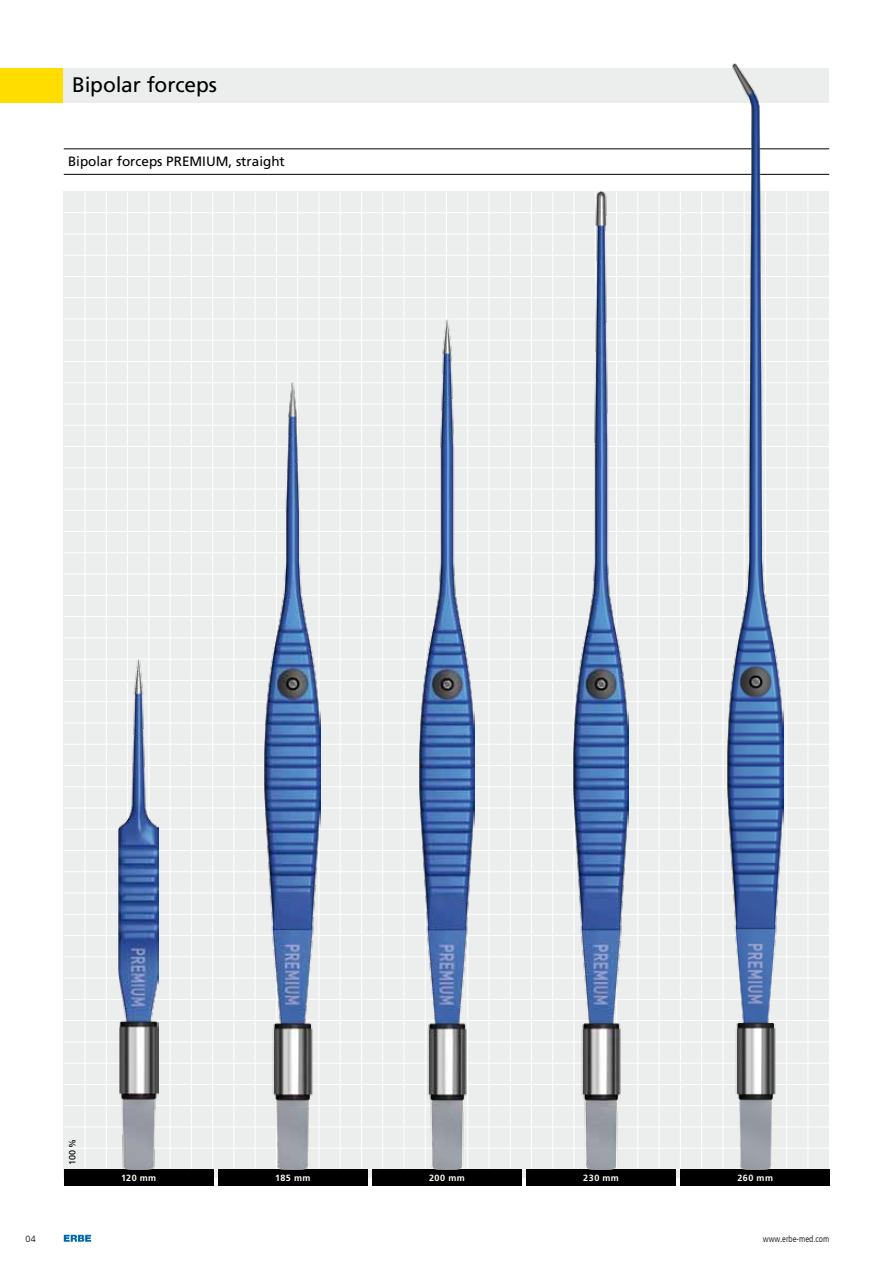
<style>
.page{position:relative;width:893px;height:1263px;background:#fff}
.page>*{position:absolute;margin:0;border:0;box-sizing:border-box;transform-origin:0 0}
.t1{font:21px "Frutiger LT Com";letter-spacing:-.01em;color:#000}
.t2{font:13.5px "Frutiger LT Com";color:#000}
.t3{font:700 9px "Frutiger LT Com";letter-spacing:.055em;color:#fff}
.t4{font:300 condensed 9px "Frutiger LT Com";color:#000}
.t5{font:9px "Frutiger LT Com";color:#000}
.t6{font:300 9px "Frutiger LT Com";color:#000}
</style>
<div class="page">
<svg style="left:64px;top:1235px;width:27px;height:7px"></svg>
<div style="left:0;top:68px;width:64px;height:34px;background:#fd0"></div>
<div style="left:64px;top:191px;width:765px;height:987px;background:#eceded"></div>
<hr style="left:85px;top:191px;width:1px;height:987px;background:#fff">
<hr style="left:106px;top:191px;width:1px;height:987px;background:#fff">
<hr style="left:127px;top:191px;width:1px;height:987px;background:#fff">
<hr style="left:149px;top:191px;width:1px;height:987px;background:#fff">
<hr style="left:170px;top:191px;width:1px;height:987px;background:#fff">
<hr style="left:191px;top:191px;width:1px;height:987px;background:#fff">
<hr style="left:212px;top:191px;width:1px;height:987px;background:#fff">
<hr style="left:234px;top:191px;width:1px;height:987px;background:#fff">
<hr style="left:255px;top:191px;width:1px;height:987px;background:#fff">
<hr style="left:276px;top:191px;width:1px;height:987px;background:#fff">
<hr style="left:297px;top:191px;width:1px;height:987px;background:#fff">
<hr style="left:319px;top:191px;width:1px;height:987px;background:#fff">
<hr style="left:340px;top:191px;width:1px;height:987px;background:#fff">
<hr style="left:361px;top:191px;width:1px;height:987px;background:#fff">
<hr style="left:382px;top:191px;width:1px;height:987px;background:#fff">
<hr style="left:404px;top:191px;width:1px;height:987px;background:#fff">
<hr style="left:425px;top:191px;width:1px;height:987px;background:#fff">
<hr style="left:446px;top:191px;width:1px;height:987px;background:#fff">
<hr style="left:467px;top:191px;width:1px;height:987px;background:#fff">
<hr style="left:489px;top:191px;width:1px;height:987px;background:#fff">
<hr style="left:510px;top:191px;width:1px;height:987px;background:#fff">
<hr style="left:531px;top:191px;width:1px;height:987px;background:#fff">
<hr style="left:553px;top:191px;width:1px;height:987px;background:#fff">
<hr style="left:638px;top:191px;width:1px;height:987px;background:#fff">
<hr style="left:659px;top:191px;width:1px;height:987px;background:#fff">
<hr style="left:680px;top:191px;width:1px;height:987px;background:#fff">
<hr style="left:701px;top:191px;width:1px;height:987px;background:#fff">
<hr style="left:723px;top:191px;width:1px;height:987px;background:#fff">
<hr style="left:786px;top:191px;width:1px;height:987px;background:#fff">
<hr style="left:808px;top:191px;width:1px;height:987px;background:#fff">
<hr style="left:64px;top:212px;width:765px;height:1px;background:#fff">
<hr style="left:64px;top:234px;width:765px;height:1px;background:#fff">
<hr style="left:64px;top:255px;width:765px;height:1px;background:#fff">
<hr style="left:64px;top:276px;width:765px;height:1px;background:#fff">
<hr style="left:64px;top:297px;width:765px;height:1px;background:#fff">
<hr style="left:64px;top:319px;width:765px;height:1px;background:#fff">
<hr style="left:64px;top:340px;width:765px;height:1px;background:#fff">
<hr style="left:64px;top:361px;width:765px;height:1px;background:#fff">
<hr style="left:64px;top:382px;width:765px;height:1px;background:#fff">
<hr style="left:64px;top:404px;width:765px;height:1px;background:#fff">
<hr style="left:64px;top:425px;width:765px;height:1px;background:#fff">
<hr style="left:64px;top:446px;width:765px;height:1px;background:#fff">
<hr style="left:64px;top:467px;width:765px;height:1px;background:#fff">
<hr style="left:64px;top:489px;width:765px;height:1px;background:#fff">
<hr style="left:64px;top:510px;width:765px;height:1px;background:#fff">
<hr style="left:64px;top:531px;width:765px;height:1px;background:#fff">
<hr style="left:64px;top:553px;width:765px;height:1px;background:#fff">
<hr style="left:64px;top:574px;width:765px;height:1px;background:#fff">
<hr style="left:64px;top:595px;width:765px;height:1px;background:#fff">
<hr style="left:64px;top:616px;width:765px;height:1px;background:#fff">
<hr style="left:64px;top:638px;width:765px;height:1px;background:#fff">
<hr style="left:64px;top:659px;width:765px;height:1px;background:#fff">
<hr style="left:64px;top:680px;width:765px;height:1px;background:#fff">
<hr style="left:64px;top:701px;width:765px;height:1px;background:#fff">
<hr style="left:64px;top:723px;width:765px;height:1px;background:#fff">
<hr style="left:64px;top:744px;width:765px;height:1px;background:#fff">
<hr style="left:64px;top:765px;width:765px;height:1px;background:#fff">
<hr style="left:64px;top:786px;width:765px;height:1px;background:#fff">
<hr style="left:64px;top:808px;width:765px;height:1px;background:#fff">
<hr style="left:64px;top:829px;width:765px;height:1px;background:#fff">
<hr style="left:64px;top:850px;width:765px;height:1px;background:#fff">
<hr style="left:64px;top:871px;width:765px;height:1px;background:#fff">
<hr style="left:64px;top:893px;width:765px;height:1px;background:#fff">
<hr style="left:64px;top:914px;width:765px;height:1px;background:#fff">
<hr style="left:64px;top:935px;width:765px;height:1px;background:#fff">
<hr style="left:64px;top:956px;width:765px;height:1px;background:#fff">
<hr style="left:64px;top:978px;width:765px;height:1px;background:#fff">
<hr style="left:64px;top:999px;width:765px;height:1px;background:#fff">
<hr style="left:64px;top:1020px;width:765px;height:1px;background:#fff">
<hr style="left:64px;top:1041px;width:765px;height:1px;background:#fff">
<hr style="left:64px;top:1063px;width:765px;height:1px;background:#fff">
<hr style="left:64px;top:1084px;width:765px;height:1px;background:#fff">
<hr style="left:64px;top:1105px;width:765px;height:1px;background:#fff">
<hr style="left:64px;top:1127px;width:765px;height:1px;background:#fff">
<hr style="left:64px;top:1148px;width:765px;height:1px;background:#fff">
<hr style="left:64px;top:1169px;width:765px;height:1px;background:#fff">
<div style="left:64px;top:1169px;width:149px;height:17px;background:#000"></div>
<div style="left:218px;top:1169px;width:150px;height:17px;background:#000"></div>
<div style="left:372px;top:1169px;width:150px;height:17px;background:#000"></div>
<div style="left:526px;top:1169px;width:150px;height:17px;background:#000"></div>
<div style="left:680px;top:1169px;width:150px;height:17px;background:#000"></div>
<hr style="left:64px;top:148px;width:765px;height:1px;background:#000">
<hr style="left:64px;top:174px;width:765px;height:1px;background:#000">
<div style="left:64px;top:68px;width:765px;height:34px;background:#eceded"></div>
<img style="left:727px;top:64px;width:56px;height:1105px">
<img style="left:119px;top:659px;width:40px;height:510px">
<img style="left:265px;top:383px;width:56px;height:786px">
<img style="left:419px;top:319px;width:56px;height:850px">
<img style="left:573px;top:191px;width:56px;height:978px">
<h1 class="t1" style="left:72px;top:73px;width:146px">Bipolar forceps</h1>
<p class="t2" style="left:68px;top:154px;width:218px">Bipolar forceps PREMIUM, straight</p>
<p class="t5" style="left:67px;top:1165px;width:28px;rotate:-90deg">100 %</p>
<p class="t3" style="left:121px;top:1173px;width:37px">120 mm</p>
<p class="t3" style="left:275px;top:1173px;width:37px">185 mm</p>
<p class="t3" style="left:429px;top:1173px;width:37px">200 mm</p>
<p class="t3" style="left:583px;top:1173px;width:37px">230 mm</p>
<p class="t3" style="left:737px;top:1173px;width:37px">260 mm</p>
<p class="t6" style="left:26px;top:1233px;width:12px">04</p>
<p class="t4" style="left:763px;top:1233px;width:68px">www.erbe-med.com</p>
</div>
